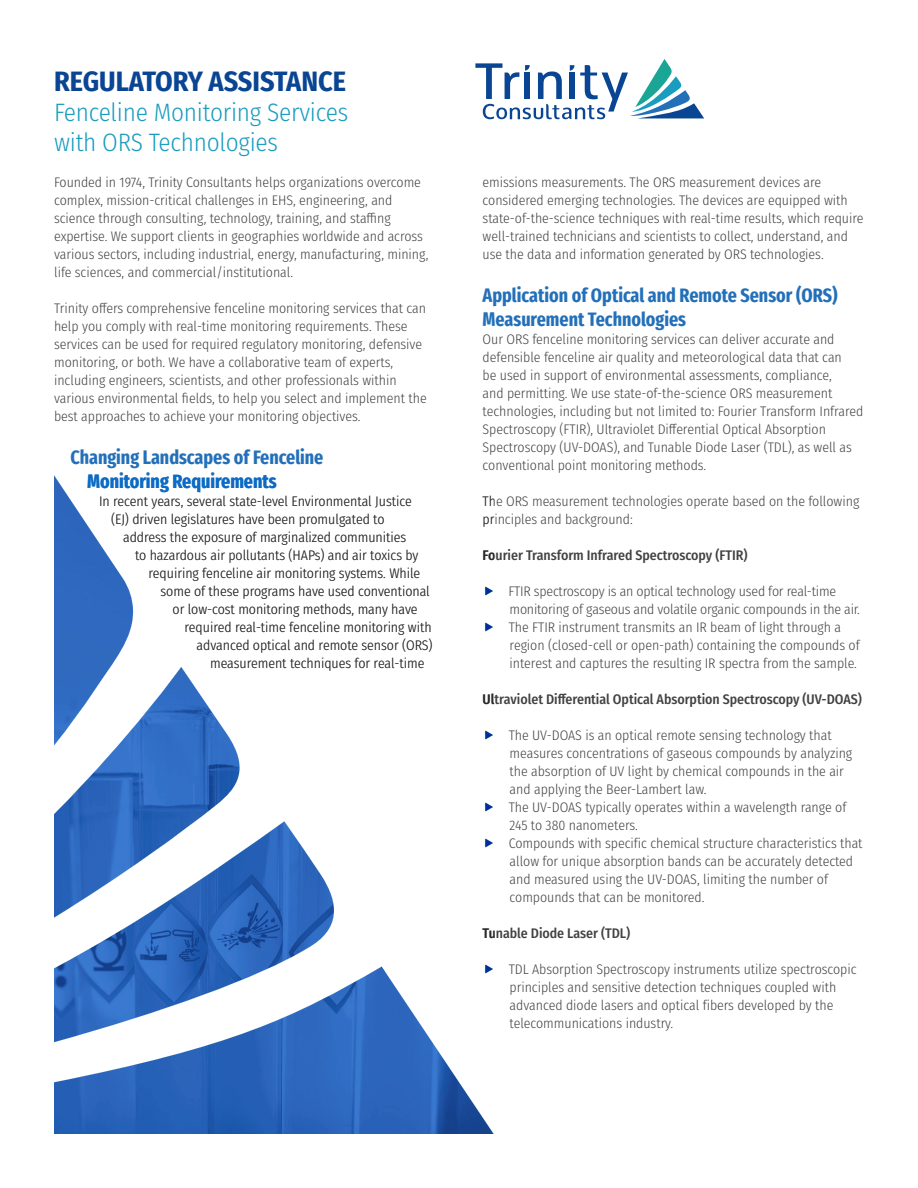
<style>
.page{position:relative;width:918px;height:1188px;background:#fff}
.page>*{position:absolute;margin:0;border:0;box-sizing:border-box;transform-origin:0 0}
.H1_-_Ultramarine{font:700 28.05px "Fira Sans Condensed";color:#094592}
.H2_-_Sapphire{font:300 25.2px/30.3px "Fira Sans Condensed";letter-spacing:-.01em;color:#199cbe}
.H3_-_Azure{font:700 extra-condensed 19.5px/23.4px "Fira Sans";color:#2370b9}
.Body_Copy{font:300 13.8px/18px "Fira Sans Condensed";letter-spacing:-.005em;color:#414142}
.Body_Copy-2{font:500 13.8px "Fira Sans Condensed";letter-spacing:-.005em;color:#414142}
</style>
<div class="page">
<svg style="left:54px;top:475px;width:440px;height:659px"></svg>
<svg style="left:475px;top:59px;width:229px;height:60px"></svg>
<svg style="left:486px;top:586px;width:7px;height:9px"></svg>
<svg style="left:486px;top:622px;width:7px;height:9px"></svg>
<svg style="left:486px;top:730px;width:7px;height:9px"></svg>
<svg style="left:486px;top:802px;width:7px;height:9px"></svg>
<svg style="left:486px;top:838px;width:7px;height:9px"></svg>
<svg style="left:486px;top:964px;width:7px;height:9px"></svg>
<p class="H1_-_Ultramarine" style="left:54px;top:57px;width:294px">REGULATORY ASSISTANCE</p>
<p class="H2_-_Sapphire" style="left:54px;top:97px;width:296px">Fenceline Monitoring Services with ORS Technologies</p>
<p class="Body_Copy" style="left:54px;top:173px;width:376px">Founded in 1974, Trinity Consultants helps organizations overcome complex, mission-critical challenges in EHS, engineering, and science through consulting, technology, training, and staffing expertise. We support clients in geographies worldwide and across various sectors, including industrial, energy, manufacturing, mining, life sciences, and commercial/institutional.</p>
<p class="Body_Copy" style="left:54px;top:299px;width:374px">Trinity offers comprehensive fenceline monitoring services that can help you comply with real-time monitoring requirements. These services can be used for required regulatory monitoring, defensive monitoring, or both. We have a collaborative team of experts, including engineers, scientists, and other professionals within various environmental fields, to help you select and implement the best approaches to achieve your monitoring objectives.</p>
<p class="H3_-_Azure" style="left:87px;top:445px;width:238px;text-indent:-16px">Changing Landscapes of Fenceline<br>Monitoring Requirements</p>
<p class="Body_Copy" style="left:99px;top:492px;width:314px">In recent years, several state-level Environmental Justice</p>
<p class="Body_Copy" style="left:111px;top:510px;width:275px">(EJ) driven legislatures have been promulgated to</p>
<p class="Body_Copy" style="left:123px;top:528px;width:285px">address the exposure of marginalized communities</p>
<p class="Body_Copy" style="left:135px;top:546px;width:285px">to hazardous air pollutants (HAPs) and air toxics by</p>
<p class="Body_Copy" style="left:149px;top:564px;width:273px">requiring fenceline air monitoring systems. While</p>
<p class="Body_Copy" style="left:161px;top:582px;width:271px">some of these programs have used conventional</p>
<p class="Body_Copy" style="left:173px;top:600px;width:247px">or low-cost monitoring methods, many have</p>
<p class="Body_Copy" style="left:185px;top:618px;width:249px">required real-time fenceline monitoring with</p>
<p class="Body_Copy" style="left:197px;top:636px;width:238px">advanced optical and remote sensor (ORS)</p>
<p class="Body_Copy" style="left:210px;top:654px;width:216px">measurement techniques for real-time</p>
<p class="Body_Copy" style="left:483px;top:173px;width:382px">emissions measurements. The ORS measurement devices are considered emerging technologies. The devices are equipped with state-of-the-science techniques with real-time results, which require well-trained technicians and scientists to collect, understand, and use the data and information generated by ORS technologies.</p>
<p class="H3_-_Azure" style="left:483px;top:283px;width:356px">Application of Optical and Remote Sensor (ORS)<br>Measurement Technologies</p>
<p class="Body_Copy" style="left:483px;top:330px;width:382px">Our ORS fenceline monitoring services can deliver accurate and defensible fenceline air quality and meteorological data that can<br>be used in support of environmental assessments, compliance,<br>and permitting. We use state-of-the-science ORS measurement technologies, including but not limited to: Fourier Transform Infrared Spectroscopy (FTIR), Ultraviolet Differential Optical Absorption Spectroscopy (UV-DOAS), and Tunable Diode Laser (TDL), as well as conventional point monitoring methods.</p>
<p class="Body_Copy" style="left:483px;top:492px;width:378px">The ORS measurement technologies operate based on the following principles and background:</p>
<p class="Body_Copy-2" style="left:483px;top:544px;width:266px">Fourier Transform Infrared Spectroscopy (FTIR)</p>
<p class="Body_Copy" style="left:508px;top:582px;width:353px">FTIR spectroscopy is an optical technology used for real-time monitoring of gaseous and volatile organic compounds in the air.</p>
<p class="Body_Copy" style="left:509px;top:618px;width:353px">The FTIR instrument transmits an IR beam of light through a region (closed-cell or open-path) containing the compounds of interest and captures the resulting IR spectra from the sample.</p>
<p class="Body_Copy-2" style="left:483px;top:688px;width:381px">Ultraviolet Differential Optical Absorption Spectroscopy (UV-DOAS)</p>
<p class="Body_Copy" style="left:509px;top:726px;width:345px">The UV-DOAS is an optical remote sensing technology that measures concentrations of gaseous compounds by analyzing the absorption of UV light by chemical compounds in the air and applying the Beer-Lambert law.</p>
<p class="Body_Copy" style="left:509px;top:798px;width:339px">The UV-DOAS typically operates within a wavelength range of<br>245 to 380 nanometers.</p>
<p class="Body_Copy" style="left:509px;top:834px;width:355px">Compounds with specific chemical structure characteristics that allow for unique absorption bands can be accurately detected and measured using the UV-DOAS, limiting the number of compounds that can be monitored.</p>
<p class="Body_Copy-2" style="left:483px;top:922px;width:149px">Tunable Diode Laser (TDL)</p>
<p class="Body_Copy" style="left:509px;top:960px;width:349px">TDL Absorption Spectroscopy instruments utilize spectroscopic principles and sensitive detection techniques coupled with advanced diode lasers and optical fibers developed by the telecommunications industry.</p>
</div>
